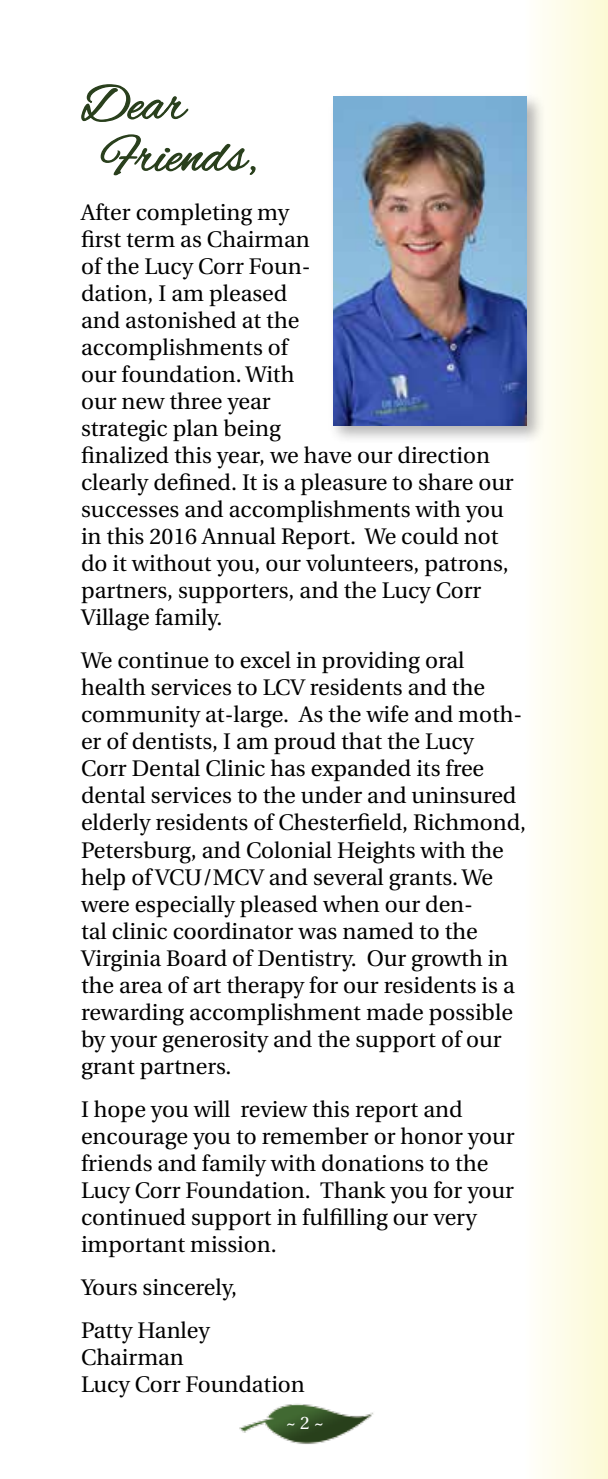
<style>
.page{position:relative;width:608px;height:1479px;background:#fff}
.page>*{position:absolute;margin:0;border:0;box-sizing:border-box;transform-origin:0 0}
.t1{font:52.65px/51.8px "Alex Brush";color:#293f1c}
.t2{font:22.5px/27px "Utopia";color:#000}
.t3{font:18px "Utopia";color:#fff}
</style>
<div class="page">
<div style="left:524px;top:0;width:84px;height:1478px;background:linear-gradient(to right,#fffffc,#fcf9d5)"></div>
<img style="left:239px;top:1403px;width:135px;height:41px">
<svg style="left:81px;top:84px;width:108px;height:38px"></svg>
<svg style="left:100px;top:134px;width:156px;height:42px"></svg>
<div style="left:328px;top:92px;width:218px;height:353px;background:#000;opacity:.3"></div>
<img style="left:333px;top:97px;width:193px;height:328px">
<h1 class="t1" style="left:102px;top:82px;width:156px;text-indent:-21px">Dear<br>Friends,</h1>
<p class="t2" style="left:81px;top:199px;width:434px">After completing my<br>first term as Chairman<br>of the Lucy Corr Foun-<br>dation, I am pleased<br>and astonished at the<br>accomplishments of<br>our foundation. With<br>our new three year<br>strategic plan being<br>finalized this year, we have our direction clearly defined. It is a pleasure to share our successes and accomplishments with you in this 2016 Annual Report. We could not do it without you, our volunteers, patrons, partners, supporters, and the Lucy Corr<br>Village family.</p>
<p class="t2" style="left:81px;top:647px;width:446px">We continue to excel in providing oral health services to LCV residents and the community at-large. As the wife and moth&shy;er of dentists, I am proud that the Lucy<br>Corr Dental Clinic has expanded its free dental services to the under and uninsured elderly residents of Chesterfield, Richmond, Petersburg, and Colonial Heights with the help of VCU/MCV and several grants. We were especially pleased when our den-<br>tal clinic coordinator was named to the Virginia Board of Dentistry. Our growth in the area of art therapy for our residents is a rewarding accomplishment made possible by your generosity and the support of our grant partners.</p>
<p class="t2" style="left:81px;top:1096px;width:435px">I hope you will review this report and encourage you to remember or honor your friends and family with donations to the Lucy Corr Foundation. Thank you for your continued support in fulfilling our very important mission.</p>
<p class="t2" style="left:81px;top:1266px;width:158px;line-height:43.2px">Yours sincerely,<br>Patty Hanley</p>
<p class="t2" style="left:81px;top:1344px;width:225px">Chairman<br>Lucy Corr Foundation</p>
<p class="t3" style="left:286px;top:1412px;width:40px">~ 2 ~</p>
</div>
